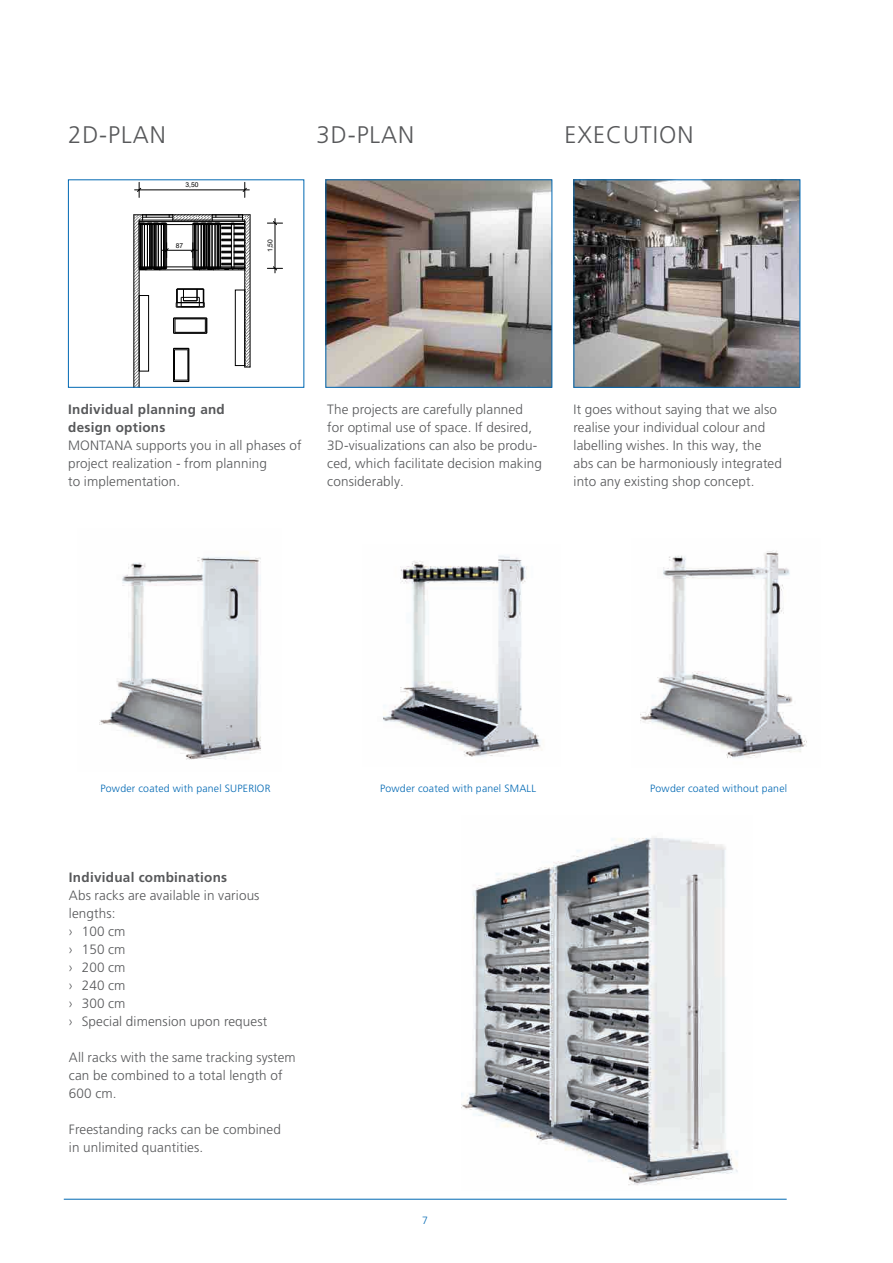
<style>
.page{position:relative;width:893px;height:1263px;background:#fff}
.page>*{position:absolute;margin:0;border:0;box-sizing:border-box;transform-origin:0 0}
.Titel{font:300 24px "Frutiger LT Pro";letter-spacing:.04em;color:#57585a}
.Grundschrift{font:300 13.5px/18px "Frutiger LT Pro";letter-spacing:.01em;color:#57585a}
.Untertitel{font:700 13.5px "Frutiger LT Pro";letter-spacing:.02em;color:#57585a}
.Bildlegende{font:300 10.5px "Frutiger LT Pro";letter-spacing:.02em;color:#0168b3}
.t1{font:6.75px "Arial";color:#000}
</style>
<div class="page">
<hr style="left:64px;top:1199px;width:723px;height:1px;background:#0168b3">
<hr style="left:250px;top:215px;width:1px;height:152px;background:#000">
<hr style="left:135px;top:190px;width:114px;height:1px;background:#000">
<svg style="left:137px;top:182px;width:4px;height:15px"></svg>
<svg style="left:243px;top:182px;width:4px;height:15px"></svg>
<svg style="left:134px;top:215px;width:116px;height:171px"></svg>
<hr style="left:275px;top:219px;width:1px;height:54px;background:#000">
<svg style="left:267px;top:221px;width:16px;height:4px"></svg>
<svg style="left:267px;top:266px;width:16px;height:4px"></svg>
<div style="left:68px;top:179px;width:236px;height:209px;border:1px solid #0168b3"></div>
<img style="left:461px;top:837px;width:277px;height:348px">
<img style="left:327px;top:181px;width:223px;height:205px">
<div style="left:325px;top:179px;width:227px;height:209px;border:1px solid #0168b3"></div>
<img style="left:575px;top:181px;width:223px;height:205px">
<div style="left:573px;top:179px;width:227px;height:209px;border:1px solid #0168b3"></div>
<img style="left:383px;top:555px;width:159px;height:202px">
<img style="left:99px;top:557px;width:162px;height:203px">
<img style="left:640px;top:550px;width:167px;height:208px">
<p class="Titel" style="left:68px;top:121px;width:99px">2D-PLAN</p>
<p class="Titel" style="left:316px;top:121px;width:99px">3D-PLAN</p>
<p class="Titel" style="left:564px;top:121px;width:131px">EXECUTION</p>
<p class="t1" style="left:185px;top:180px;width:15px">3,50</p>
<p class="t1" style="left:176px;top:241px;width:9px">87</p>
<p class="t1" style="left:265px;top:252px;width:14px;rotate:-90deg">1,50</p>
<p class="Untertitel" style="left:68px;top:401px;width:158px">Individual planning and</p>
<p class="Untertitel" style="left:68px;top:419px;width:99px">design options</p>
<p class="Grundschrift" style="left:68px;top:436px;width:235px">MONTANA supports you in all phases of project realization - from planning</p>
<p class="Grundschrift" style="left:68px;top:472px;width:114px">to implementation.</p>
<p class="Grundschrift" style="left:327px;top:400px;width:216px">The projects are carefully planned for optimal use of space. If desired,<br>3D-visualizations can also be produ&shy;ced, which facilitate decision making considerably.</p>
<p class="Grundschrift" style="left:573px;top:400px;width:205px">It goes without saying that we also</p>
<p class="Grundschrift" style="left:573px;top:418px;width:193px">realise your individual colour and labelling wishes. In this way, the</p>
<p class="Grundschrift" style="left:573px;top:454px;width:210px">abs can be harmoniously integrated into any existing shop concept.</p>
<p class="Bildlegende" style="left:100px;top:782px;width:172px">Powder coated with panel SUPERIOR</p>
<p class="Bildlegende" style="left:380px;top:782px;width:158px">Powder coated with panel SMALL</p>
<p class="Untertitel" style="left:69px;top:869px;width:160px">Individual combinations</p>
<p class="Grundschrift" style="left:69px;top:886px;width:192px">Abs racks are available in various lengths:</p>
<p class="Grundschrift" style="left:69px;top:922px;width:58px">› 100 cm</p>
<p class="Grundschrift" style="left:69px;top:940px;width:58px">› 150 cm</p>
<p class="Grundschrift" style="left:69px;top:958px;width:58px">› 200 cm</p>
<p class="Grundschrift" style="left:69px;top:976px;width:58px">› 240 cm</p>
<p class="Grundschrift" style="left:69px;top:994px;width:58px">› 300 cm</p>
<p class="Grundschrift" style="left:69px;top:1012px;width:200px">› Special dimension upon request</p>
<p class="Grundschrift" style="left:69px;top:1048px;width:228px">All racks with the same tracking system can be combined to a total length of<br>600 cm.</p>
<p class="Grundschrift" style="left:69px;top:1120px;width:213px">Freestanding racks can be combined in unlimited quantities.</p>
<p class="Bildlegende" style="left:422px;top:1214px;width:7px">7</p>
<p class="Bildlegende" style="left:650px;top:782px;width:139px">Powder coated without panel</p>
</div>
